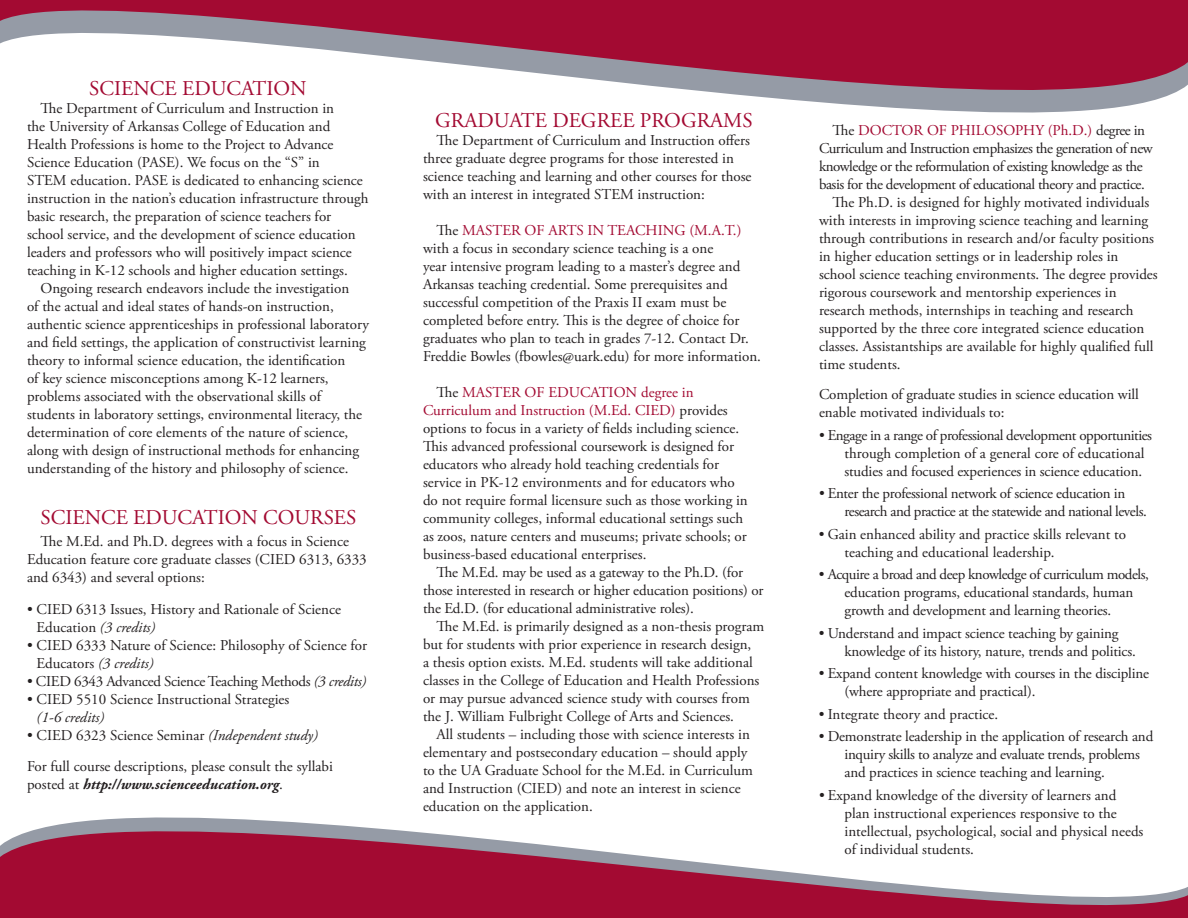
<style>
.page{position:relative;width:1188px;height:918px;background:#fff}
.page>*{position:absolute;margin:0;border:0;box-sizing:border-box;transform-origin:0 0}
.t1{font:21px "Adobe Garamond Pro";color:#a30a32}
.t2{font:15px/18px "Adobe Garamond Pro";color:#231f20}
.t3{font:15px/18px "Adobe Garamond Pro";letter-spacing:-.03em;color:#231f20}
.t4{font:15px "Adobe Garamond Pro";letter-spacing:-.02em;color:#231f20}
.t5{font:italic 700 15px "Adobe Garamond Pro";color:#231f20}
.t6{font:15px "Adobe Garamond Pro";letter-spacing:-.005em;color:#a30a32}
.t7{font:italic 15px "Adobe Garamond Pro";color:#231f20}
.s1{font-style:italic}
.s2{font-weight:400;font-style:normal}
.s3{color:#a30a32}
.s4{color:#231f20}
</style>
<div class="page">
<svg style="left:0;top:817px;width:1188px;height:101px;fill:#a30a32"></svg>
<svg style="left:0;top:0;width:1188px;height:113px"></svg>
<h1 class="t1" style="left:89px;top:76px;width:219px">SCIENCE EDUCATION</h1>
<p class="t2" style="left:27px;top:100px;width:343px;text-indent:14px">The Department of Curriculum and Instruction in<br>the University of Arkansas College of Education and Health Professions is home to the Project to Advance Science Education (PASE). We focus on the “S” in<br>STEM education. PASE is dedicated to enhancing science instruction in the nation’s education infrastructure through basic research, the preparation of science teachers for school service, and the development of science education leaders and professors who will positively impact science teaching in K-12 schools and higher education settings.</p>
<p class="t2" style="left:27px;top:280px;width:344px;text-indent:14px">Ongoing research endeavors include the investigation<br>of the actual and ideal states of hands-on instruction, authentic science apprenticeships in professional laboratory and field settings, the application of constructivist learning theory to informal science education, the identification<br>of key science misconceptions among K-12 learners, problems associated with the observational skills of students in laboratory settings, environmental literacy, the determination of core elements of the nature of science, along with design of instructional methods for enhancing understanding of the history and philosophy of science.</p>
<h1 class="t1" style="left:40px;top:504px;width:318px">SCIENCE EDUCATION COURSES</h1>
<p class="t2" style="left:27px;top:533px;width:341px;text-indent:14px">The M.Ed. and Ph.D. degrees with a focus in Science<br>Education feature core graduate classes (CIED 6313, 6333 and 6343) and several options:</p>
<p class="t2" style="left:37px;top:600px;width:306px;text-indent:-10px">• CIED 6313 Issues, History and Rationale of Science<br>Education <span class="s1">(3 credits)</span></p>
<p class="t2" style="left:37px;top:636px;width:332px;text-indent:-10px">• CIED 6333 Nature of Science: Philosophy of Science for<br>Educators <span class="s1">(3 credits)</span></p>
<p class="t4" style="left:27px;top:672px;width:341px">• CIED 6343 Advanced Science Teaching Methods <span class="s1">(3 credits)</span></p>
<p class="t2" style="left:27px;top:690px;width:264px">• CIED 5510 Science Instructional Strategies</p>
<p class="t7" style="left:37px;top:708px;width:69px">(1-6 credits)</p>
<p class="t2" style="left:27px;top:720px;width:307px;line-height:31.5px">• CIED 6323 Science Seminar <span class="s1">(Independent study)<br></span>For full course descriptions, please consult the syllabi</p>
<p class="t5" style="left:27px;top:776px;width:257px"><span class="s2">posted at</span> http://www.scienceeducation.org<span class="s2">.</span></p>
<h1 class="t1" style="left:435px;top:108px;width:319px">GRADUATE DEGREE PROGRAMS</h1>
<p class="t2" style="left:423px;top:132px;width:330px;text-indent:14px">The Department of Curriculum and Instruction offers three graduate degree programs for those interested in science teaching and learning and other courses for those with an interest in integrated STEM instruction:</p>
<p class="t2" style="left:423px;top:222px;width:340px;text-indent:14px">The <span class="s3">MASTER OF ARTS IN TEACHING (M.A.T.) </span>with a focus in secondary science teaching is a one<br>year intensive program leading to a master’s degree and Arkansas teaching credential. Some prerequisites and successful competition of the Praxis II exam must be completed before entry. This is the degree of choice for graduates who plan to teach in grades 7-12. Contact Dr.<br>Freddie Bowles (fbowles@uark.edu) for more information.</p>
<p class="t2" style="left:423px;top:384px;width:326px;text-indent:14px">The <span class="s3">MASTER OF EDUCATION degree in Curriculum and Instruction (M.Ed. CIED)</span> provides options to focus in a variety of fields including science.<br>This advanced professional coursework is designed for educators who already hold teaching credentials for service in PK-12 environments and for educators who do not require formal licensure such as those working in community colleges, informal educational settings such as zoos, nature centers and museums; private schools; or business-based educational enterprises.</p>
<p class="t2" style="left:423px;top:564px;width:342px;text-indent:14px">The M.Ed. may be used as a gateway to the Ph.D. (for those interested in research or higher education positions) or the Ed.D. (for educational administrative roles).</p>
<p class="t2" style="left:423px;top:618px;width:343px;text-indent:14px">The M.Ed. is primarily designed as a non-thesis program but for students with prior experience in research design,<br>a thesis option exists. M.Ed. students will take additional classes in the College of Education and Health Professions or may pursue advanced science study with courses from the J. William Fulbright College of Arts and Sciences.</p>
<p class="t2" style="left:423px;top:726px;width:332px;text-indent:14px">All students – including those with science interests in elementary and postsecondary education – should apply to the UA Graduate School for the M.Ed. in Curriculum and Instruction (CIED) and note an interest in science education on the application.</p>
<p class="t6" style="left:832px;top:121px;width:314px"><span class="s4">The</span> DOCTOR OF PHILOSOPHY (Ph.D.) <span class="s4">degree in</span></p>
<p class="t3" style="left:819px;top:139px;width:335px">Curriculum and Instruction emphasizes the generation of new</p>
<p class="t3" style="left:819px;top:157px;width:325px">knowledge or the reformulation of existing knowledge as the</p>
<p class="t3" style="left:819px;top:175px;width:327px">basis for the development of educational theory and practice.</p>
<p class="t2" style="left:832px;top:193px;width:318px">The Ph.D. is designed for highly motivated individuals</p>
<p class="t2" style="left:819px;top:211px;width:331px">with interests in improving science teaching and learning</p>
<p class="t2" style="left:819px;top:229px;width:337px">through contributions in research and/or faculty positions</p>
<p class="t2" style="left:819px;top:247px;width:301px">in higher education settings or in leadership roles in</p>
<p class="t2" style="left:819px;top:265px;width:340px">school science teaching environments. The degree provides</p>
<p class="t2" style="left:819px;top:283px;width:299px">rigorous coursework and mentorship experiences in</p>
<p class="t2" style="left:819px;top:301px;width:316px">research methods, internships in teaching and research</p>
<p class="t2" style="left:819px;top:319px;width:327px">supported by the three core integrated science education</p>
<p class="t2" style="left:819px;top:337px;width:336px">classes. Assistantships are available for highly qualified full</p>
<p class="t2" style="left:819px;top:355px;width:83px">time students.</p>
<p class="t2" style="left:819px;top:386px;width:321px">Completion of graduate studies in science education will enable motivated individuals to:</p>
<p class="t2" style="left:844px;top:427px;width:309px;text-indent:-26px">• Engage in a range of professional development opportunities through completion of a general core of educational studies and focused experiences in science education.</p>
<p class="t3" style="left:844px;top:485px;width:304px;text-indent:-25px">• Enter the professional network of science education in research and practice at the statewide and national levels.</p>
<p class="t2" style="left:844px;top:526px;width:283px;text-indent:-26px">• Gain enhanced ability and practice skills relevant to teaching and educational leadership.</p>
<p class="t2" style="left:844px;top:566px;width:306px;text-indent:-26px">• Acquire a broad and deep knowledge of curriculum models, education programs, educational standards, human growth and development and learning theories.</p>
<p class="t2" style="left:844px;top:625px;width:293px;text-indent:-26px">• Understand and impact science teaching by gaining knowledge of its history, nature, trends and politics.</p>
<p class="t2" style="left:844px;top:665px;width:306px;text-indent:-26px">• Expand content knowledge with courses in the discipline (where appropriate and practical).</p>
<p class="t2" style="left:819px;top:706px;width:181px">• Integrate theory and practice.</p>
<p class="t2" style="left:844px;top:728px;width:310px;text-indent:-26px">• Demonstrate leadership in the application of research and inquiry skills to analyze and evaluate trends, problems and practices in science teaching and learning.</p>
<p class="t2" style="left:844px;top:787px;width:301px;text-indent:-26px">• Expand knowledge of the diversity of learners and plan instructional experiences responsive to the intellectual, psychological, social and physical needs of individual students.</p>
</div>
